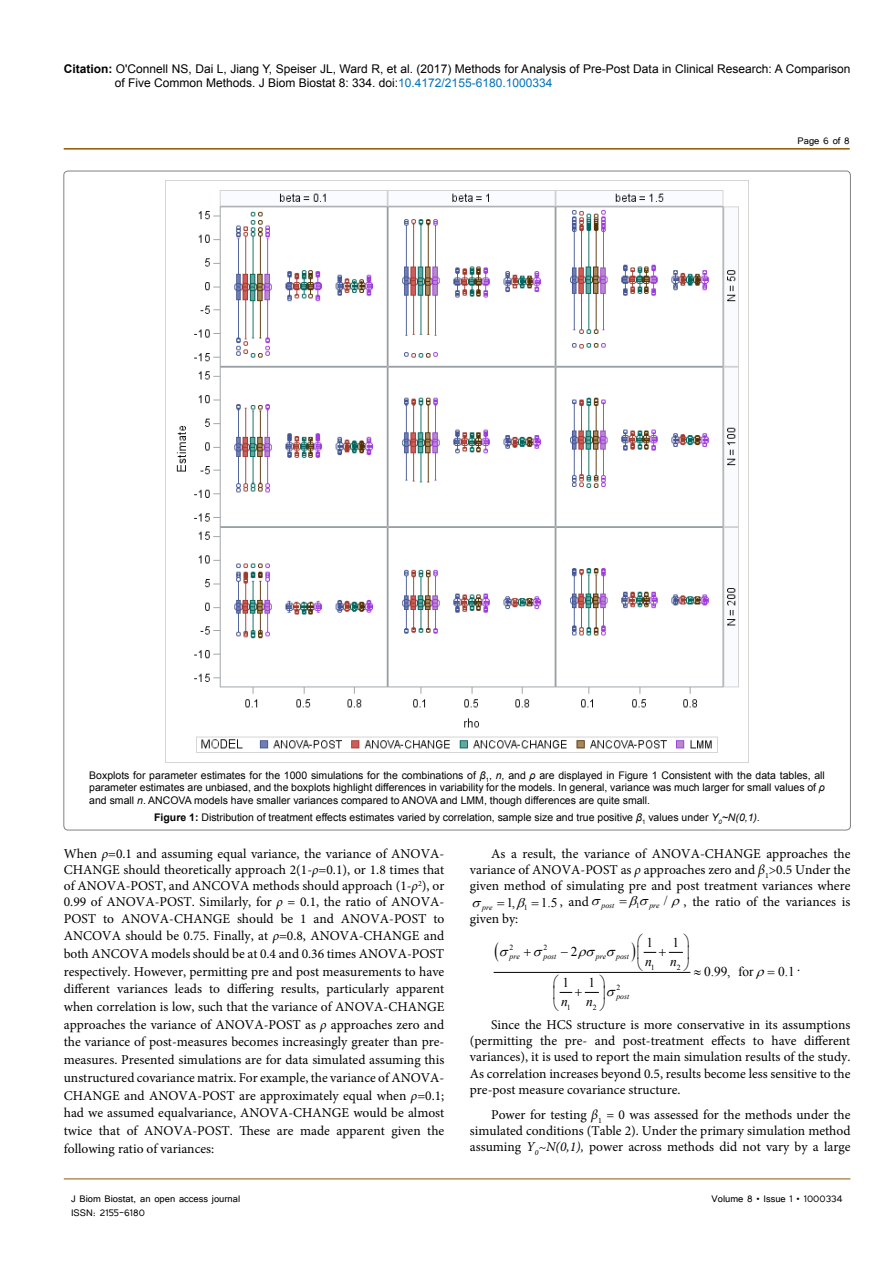
<style>
.page{position:relative;width:893px;height:1263px;background:#fff}
.page>*{position:absolute;margin:0;border:0;box-sizing:border-box;transform-origin:0 0}
.t1{font:13.5px/16.2px "Minion Pro";color:#000;text-align:justify}
.t2{font:13.5px "Times New Roman";color:#000}
.t3{font:italic 13.5px "Times New Roman";color:#000}
.t4{font:13.2px "Times New Roman";color:#000}
.t5{font:12px/14.4px "Arial";color:#000}
.t6{font:12px "Tunga";color:#000}
.t7{font:10.5px/12.6px "Arial";color:#000;text-align:justify}
.t8{font:italic 7.8px "Times New Roman";letter-spacing:-.005em;color:#000}
.t9{font:7.8px "Times New Roman";color:#000}
.t10{font:italic 7.65px "Times New Roman";letter-spacing:-.005em;color:#000}
.t11{font:7.65px "Times New Roman";color:#000}
.s1{font-weight:700}
.s2{color:#0072bc}
.s3{font-style:italic}
.s4{font-family:"Times New Roman";font-size:13.2px}
</style>
<div class="page">
<hr style="left:64px;top:148px;width:786px;height:2px;background:#905501">
<hr style="left:64px;top:1179px;width:786px;height:1px;background:#905501">
<hr style="left:494px;top:972px;width:196px;height:1px;background:#000">
<img style="left:166px;top:180px;width:582px;height:573px">
<svg style="left:643px;top:951px;width:40px;height:2px"></svg>
<svg style="left:559px;top:991px;width:40px;height:2px"></svg>
<p class="t5" style="left:115px;top:61px;width:737px;text-indent:-51px"><span class="s1">Citation:</span> O'Connell NS, Dai L, Jiang Y, Speiser JL, Ward R, et al. (2017) Methods for Analysis of Pre-Post Data in Clinical Research: A Comparison of Five Common Methods. J Biom Biostat 8: 334. doi:<span class="s2">10.4172/2155-6180.1000334</span></p>
<p class="t6" style="left:798px;top:133px;width:54px">Page 6 of 8</p>
<p class="t7" style="left:89px;top:769px;width:737px">Boxplots for parameter estimates for the 1000 simulations for the combinations of <span class="s3">β</span><sub>1</sub>, <span class="s3">n,</span> and <span class="s3">ρ</span> are displayed in Figure 1 Consistent with the data tables, all parameter estimates are unbiased, and the boxplots highlight differences in variability for the models. In general, variance was much larger for small values of <span class="s3">ρ </span>and small <span class="s3">n</span>. ANCOVA models have smaller variances compared to ANOVA and LMM, though differences are quite small.</p>
<p class="t7" style="left:154px;top:811px;width:607px"><span class="s1">Figure 1:</span> Distribution of treatment effects estimates varied by correlation, sample size and true positive <span class="s3">β</span><sub>1</sub> values under <span class="s3">Y</span><sub>0</sub><span class="s3">~N(0,1).</span></p>
<p class="t1" style="left:64px;top:845px;width:382px">When <span class="s3">ρ</span>=0.1 and assuming equal variance, the variance of ANOVA-CHANGE should theoretically approach 2(1-<span class="s3">ρ</span>=0.1), or 1.8 times that of ANOVA-POST, and ANCOVA methods should approach (1-<span class="s3">ρ</span><sup>2</sup>), or 0.99 of ANOVA-POST. Similarly, for <span class="s3">ρ</span> = 0.1, the ratio of ANOVA-POST to ANOVA-CHANGE should be 1 and ANOVA-POST to</p>
<p class="t1" style="left:64px;top:927px;width:382px;line-height:17.7px">ANCOVA should be 0.75. Finally, at <span class="s3">ρ</span>=0.8, ANOVA-CHANGE and both ANCOVA models should be at 0.4 and 0.36 times ANOVA-POST respectively. However, permitting pre and post measurements to have different variances leads to differing results, particularly apparent when correlation is low, such that the variance of ANOVA-CHANGE approaches the variance of ANOVA-POST as <span class="s3">ρ</span> approaches zero and the variance of post-measures becomes increasingly greater than pre&shy;measures. Presented simulations are for data simulated assuming this unstructured covariance matrix. For example, the variance of ANOVA-CHANGE and ANOVA-POST are approximately equal when <span class="s3">ρ</span>=0.1; had we assumed equalvariance, ANOVA-CHANGE would be almost twice that of ANOVA-POST. These are made apparent given the following ratio of variances:</p>
<p class="t1" style="left:470px;top:845px;width:382px;text-indent:21px">As a result, the variance of ANOVA-CHANGE approaches the variance of ANOVA-POST as <span class="s3">ρ</span> approaches zero and <span class="s3">β</span><sub>1</sub>&gt;0.5 Under the given method of simulating pre and post treatment variances where</p>
<p class="t11" style="left:524px;top:902px;width:5px">1</p>
<p class="t4" style="left:664px;top:892px;width:5px">/</p>
<p class="t4" style="left:506px;top:893px;width:10px">1,</p>
<p class="t1" style="left:541px;top:894px;width:50px"><span class="s4">1.5</span> , and</p>
<p class="t10" style="left:601px;top:901px;width:15px">post</p>
<p class="t10" style="left:649px;top:901px;width:12px">pre</p>
<p class="t1" style="left:684px;top:894px;width:168px">, the ratio of the variances is</p>
<p class="t11" style="left:636px;top:901px;width:5px">1</p>
<p class="t10" style="left:482px;top:902px;width:12px">pre</p>
<p class="t1" style="left:470px;top:910px;width:50px">given by:</p>
<p class="t9" style="left:510px;top:942px;width:5px">2</p>
<p class="t9" style="left:543px;top:942px;width:5px">2</p>
<p class="t2" style="left:647px;top:934px;width:8px">1</p>
<p class="t2" style="left:672px;top:934px;width:8px">1</p>
<p class="t2" style="left:561px;top:942px;width:18px">−2</p>
<p class="t8" style="left:509px;top:951px;width:12px">pre</p>
<p class="t8" style="left:543px;top:951px;width:14px">post</p>
<p class="t8" style="left:596px;top:951px;width:12px">pre</p>
<p class="t8" style="left:616px;top:951px;width:14px">post</p>
<p class="t8" style="left:616px;top:991px;width:14px">post</p>
<p class="t3" style="left:645px;top:952px;width:8px">n</p>
<p class="t3" style="left:670px;top:952px;width:8px">n</p>
<p class="t9" style="left:651px;top:962px;width:5px">1</p>
<p class="t9" style="left:677px;top:962px;width:5px">2</p>
<p class="t2" style="left:694px;top:962px;width:61px">≈ 0.99, for</p>
<p class="t2" style="left:778px;top:962px;width:18px">0.1</p>
<p class="t1" style="left:797px;top:959px;width:5px">.</p>
<p class="t2" style="left:563px;top:974px;width:8px">1</p>
<p class="t2" style="left:588px;top:974px;width:8px">1</p>
<p class="t9" style="left:616px;top:982px;width:5px">2</p>
<p class="t3" style="left:561px;top:992px;width:8px">n</p>
<p class="t3" style="left:586px;top:992px;width:8px">n</p>
<p class="t9" style="left:567px;top:1002px;width:5px">1</p>
<p class="t9" style="left:593px;top:1002px;width:5px">2</p>
<p class="t1" style="left:470px;top:1017px;width:382px;text-indent:21px">Since the HCS structure is more conservative in its assumptions (permitting the pre- and post-treatment effects to have different variances), it is used to report the main simulation results of the study.<br>As correlation increases beyond 0.5, results become less sensitive to the pre-post measure covariance structure.</p>
<p class="t1" style="left:470px;top:1106px;width:382px;text-indent:21px">Power for testing <span class="s3">β</span><sub>1</sub> = 0 was assessed for the methods under the simulated conditions (Table 2). Under the primary simulation method assuming <span class="s3">Y</span><sub>0</sub><span class="s3">~N(0,1),</span> power across methods did not vary by a large</p>
<p class="t6" style="left:71px;top:1190px;width:171px">J Biom Biostat, an open access journal</p>
<p class="t6" style="left:711px;top:1190px;width:133px">Volume 8 • Issue 1 • 1000334</p>
<p class="t6" style="left:71px;top:1205px;width:75px">ISSN: 2155-6180</p>
</div>
